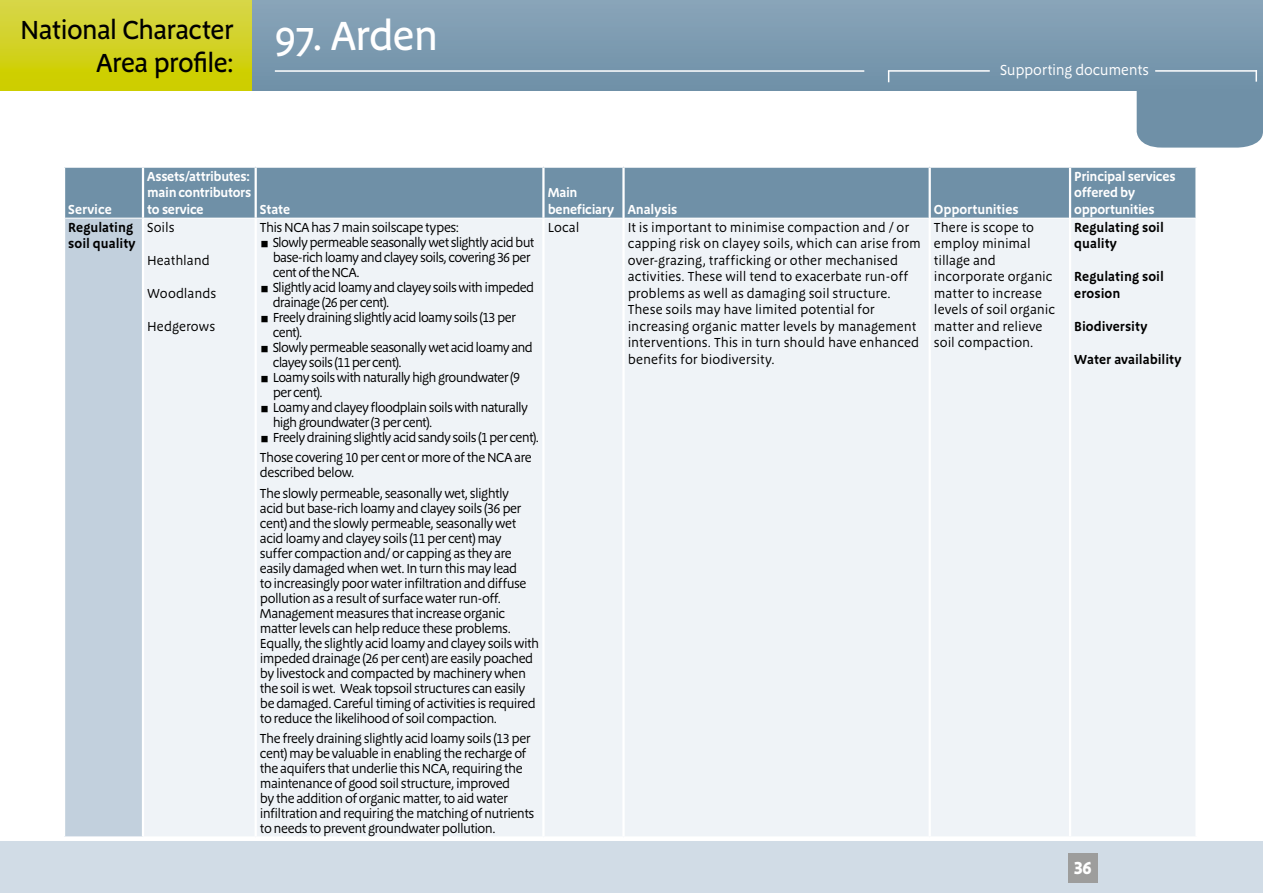
<style>
.page{position:relative;width:1263px;height:893px;background:#fff}
.page>*{position:absolute;margin:0;border:0;box-sizing:border-box;transform-origin:0 0}
.t1{font:500 42px "Megano";letter-spacing:-.03em;color:#fff}
.t2{font:500 27px/33px "Megano";letter-spacing:-.03em;color:#000;text-align:right}
.t3{font:700 18px "Megano LF";color:#fff}
.t4{font:15px "Megano";letter-spacing:-.02em;color:#fff}
.t5{font:13.5px/15px "Megano TF";letter-spacing:-.04em;color:#000}
.t6{font:13.5px/16.5px "Megano TF";letter-spacing:-.005em;color:#000}
.t7{font:13.5px/16.5px "Megano TF";color:#000}
.t8{font:600 13.5px/16.5px "Megano TF";color:#000}
.t9{font:600 13.5px/16.5px "Megano";letter-spacing:-.015em;color:#fff;text-align:justify}
.t10{font:600 13.5px/16.5px "Megano TF";letter-spacing:-.025em;color:#fff}
</style>
<div class="page">
<div style="left:0;top:0;width:1263px;height:90px;background:linear-gradient(to bottom,#d7d64d,#cccd00)"></div>
<div style="left:0;top:842px;width:1263px;height:51px;background:#d1dce6"></div>
<div style="left:1137px;top:90px;width:126px;height:58px;background:#6f90a7"></div>
<div style="left:253px;top:0;width:1010px;height:90px;background:#7c9bb0"></div>
<div style="left:1068px;top:853px;width:30px;height:30px;background:#9d9d9c"></div>
<div style="left:65px;top:168px;width:1130px;height:50px;background:#6f90a7"></div>
<div style="left:64px;top:218px;width:79px;height:619px;background:#c2d0dd"></div>
<div style="left:144px;top:219px;width:1051px;height:617px;background:#eff3f7"></div>
<hr style="left:142px;top:168px;width:2px;height:50px;background:#fff">
<hr style="left:255px;top:168px;width:2px;height:50px;background:#fff">
<hr style="left:542px;top:168px;width:3px;height:50px;background:#fff">
<hr style="left:63px;top:218px;width:2px;height:618px;background:#fff">
<hr style="left:65px;top:218px;width:78px;height:1px;background:#fff">
<hr style="left:622px;top:168px;width:3px;height:50px;background:#fff">
<hr style="left:928px;top:168px;width:3px;height:50px;background:#fff">
<hr style="left:1069px;top:168px;width:2px;height:50px;background:#fff">
<hr style="left:142px;top:218px;width:2px;height:618px;background:#fff">
<hr style="left:255px;top:218px;width:2px;height:618px;background:#fff">
<hr style="left:542px;top:218px;width:3px;height:618px;background:#fff">
<hr style="left:622px;top:218px;width:3px;height:618px;background:#fff">
<hr style="left:928px;top:218px;width:3px;height:618px;background:#fff">
<hr style="left:1069px;top:218px;width:2px;height:618px;background:#fff">
<hr style="left:63px;top:836px;width:80px;height:3px;background:#fff">
<hr style="left:275px;top:70px;width:589px;height:2px;background:#fff">
<hr style="left:888px;top:70px;width:102px;height:2px;background:#fff">
<svg style="left:1255px;top:72px;width:2px;height:10px"></svg>
<hr style="left:1155px;top:70px;width:102px;height:2px;background:#fff">
<h2 class="t2" style="left:20px;top:13px;width:215px">National Character<br>Area profile:</h2>
<h1 class="t1" style="left:275px;top:11px;width:165px">97. Arden</h1>
<p class="t4" style="left:1000px;top:61px;width:150px">Supporting documents</p>
<p class="t9" style="left:68px;top:201px;width:45px">Service</p>
<h5 class="t9" style="left:147px;top:168px;width:106px">Assets/attributes: main contributors to service</h5>
<p class="t8" style="left:68px;top:219px;width:69px">Regulating soil quality</p>
<p class="t5" style="left:147px;top:220px;width:29px">Soils</p>
<p class="t6" style="left:147px;top:252px;width:64px">Heathland</p>
<p class="t6" style="left:147px;top:285px;width:71px">Woodlands</p>
<p class="t7" style="left:147px;top:318px;width:69px">Hedgerows</p>
<h5 class="t9" style="left:260px;top:201px;width:32px">State</h5>
<p class="t5" style="left:260px;top:220px;width:201px">This NCA has 7 main soilscape types:</p>
<p class="t5" style="left:273px;top:235px;width:263px;text-indent:-13px">◼ Slowly permeable seasonally wet slightly acid but base-rich loamy and clayey soils, covering 36 per cent of the NCA.</p>
<p class="t5" style="left:273px;top:280px;width:263px;text-indent:-13px">◼ Slightly acid loamy and clayey soils with impeded drainage (26 per cent).</p>
<p class="t5" style="left:273px;top:310px;width:245px;text-indent:-13px">◼ Freely draining slightly acid loamy soils (13 per cent).</p>
<p class="t5" style="left:273px;top:340px;width:262px;text-indent:-13px">◼ Slowly permeable seasonally wet acid loamy and clayey soils (11 per cent).</p>
<p class="t5" style="left:273px;top:370px;width:249px;text-indent:-13px">◼ Loamy soils with naturally high groundwater (9 per cent).</p>
<p class="t5" style="left:273px;top:400px;width:257px;text-indent:-13px">◼ Loamy and clayey floodplain soils with naturally high groundwater (3 per cent).</p>
<p class="t5" style="left:260px;top:427px;width:281px;line-height:20.5px">◼ Freely draining slightly acid sandy soils (1 per cent).<br>Those covering 10 per cent or more of the NCA are</p>
<p class="t5" style="left:260px;top:465px;width:96px">described below.</p>
<p class="t5" style="left:260px;top:486px;width:281px">The slowly permeable, seasonally wet, slightly<br>acid but base-rich loamy and clayey soils (36 per cent) and the slowly permeable, seasonally wet acid loamy and clayey soils (11 per cent) may<br>suffer compaction and/ or capping as they are easily damaged when wet. In turn this may lead<br>to increasingly poor water infiltration and diffuse pollution as a result of surface water run-off.<br>Management measures that increase organic matter levels can help reduce these problems.<br>Equally, the slightly acid loamy and clayey soils with impeded drainage (26 per cent) are easily poached by livestock and compacted by machinery when the soil is wet. Weak topsoil structures can easily be damaged. Careful timing of activities is required to reduce the likelihood of soil compaction.</p>
<p class="t5" style="left:260px;top:731px;width:276px">The freely draining slightly acid loamy soils (13 per cent) may be valuable in enabling the recharge of the aquifers that underlie this NCA, requiring the maintenance of good soil structure, improved<br>by the addition of organic matter, to aid water infiltration and requiring the matching of nutrients to needs to prevent groundwater pollution.</p>
<h5 class="t9" style="left:548px;top:185px;width:68px">Main beneficiary</h5>
<h5 class="t9" style="left:628px;top:201px;width:51px">Analysis</h5>
<h5 class="t9" style="left:934px;top:201px;width:86px">Opportunities</h5>
<p class="t10" style="left:1074px;top:168px;width:103px">Principal services offered by opportunities</p>
<p class="t5" style="left:548px;top:220px;width:33px">Local</p>
<p class="t6" style="left:628px;top:219px;width:295px">It is important to minimise compaction and / or capping risk on clayey soils, which can arise from over-grazing, trafficking or other mechanised activities. These will tend to exacerbate run-off problems as well as damaging soil structure.<br>These soils may have limited potential for increasing organic matter levels by management interventions. This in turn should have enhanced benefits for biodiversity.</p>
<p class="t7" style="left:934px;top:219px;width:123px">There is scope to employ minimal tillage and incorporate organic matter to increase levels of soil organic matter and relieve soil compaction.</p>
<p class="t8" style="left:1074px;top:219px;width:91px">Regulating soil quality</p>
<p class="t8" style="left:1074px;top:268px;width:91px">Regulating soil erosion</p>
<p class="t8" style="left:1074px;top:318px;width:75px">Biodiversity</p>
<p class="t8" style="left:1074px;top:351px;width:109px">Water availability</p>
<h3 class="t3" style="left:1073px;top:857px;width:20px">36</h3>
</div>
